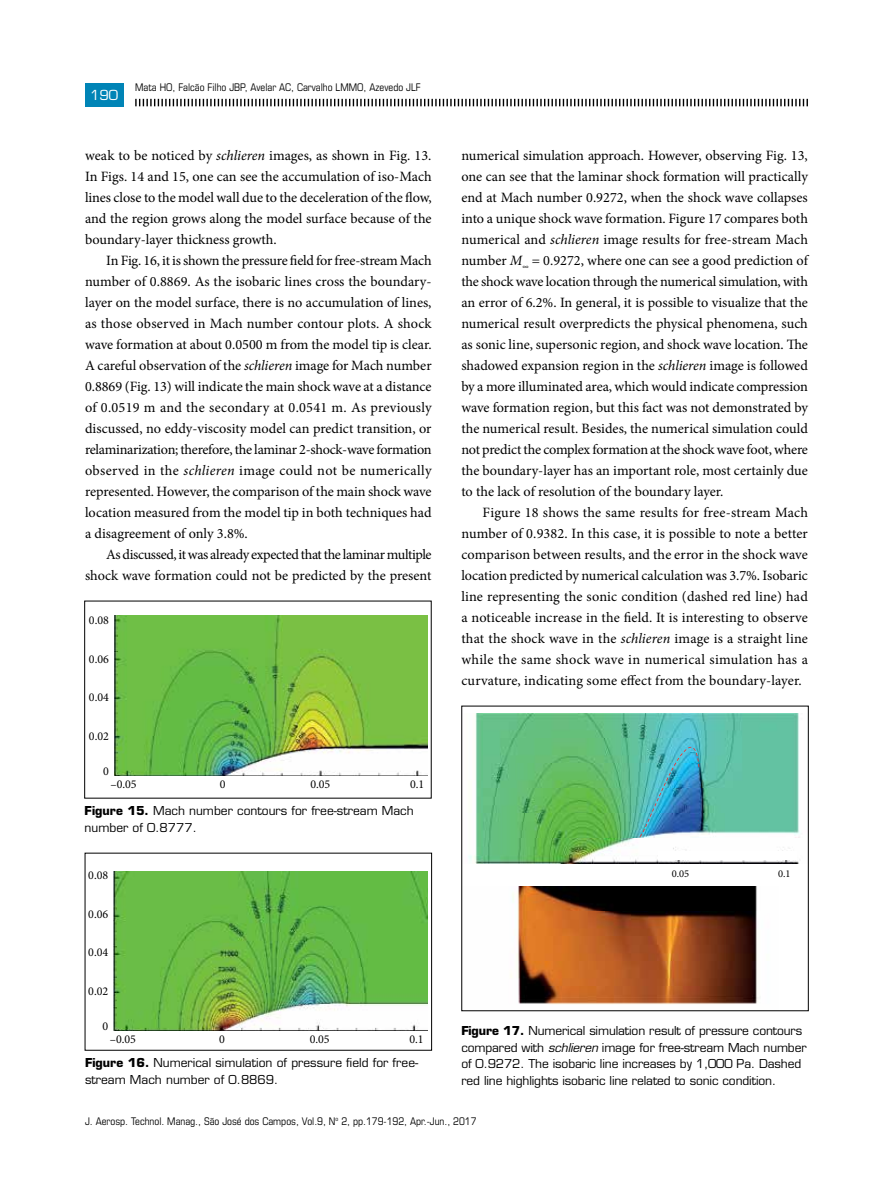
<style>
.page{position:relative;width:893px;height:1191px;background:#fff}
.page>*{position:absolute;margin:0;border:0;box-sizing:border-box;transform-origin:0 0}
.t1{font:14.25px/21px "Minion Pro";letter-spacing:-.005em;color:#000;text-align:justify}
.t2{font:13.5px "Eurostile LT Std";color:#fff}
.t3{font:12px/16.5px "Eurostile LT Std";letter-spacing:-.01em;color:#000}
.t4{font:12px "Minion Pro";color:#000}
.t5{font:condensed 10.5px "Eurostile LT Std";color:#000}
.t6{font:10.5px "Minion Pro";color:#000}
.s1{font-style:italic}
.s2{font-weight:700}
</style>
<div class="page">
<svg style="left:135px;top:99px;width:673px;height:7px"></svg>
<div style="left:85px;top:83px;width:38px;height:23px;background:#0084b6"></div>
<img style="left:113px;top:872px;width:314px;height:159px">
<img style="left:468px;top:713px;width:332px;height:150px">
<img style="left:510px;top:886px;width:248px;height:119px">
<img style="left:640px;top:747px;width:59px;height:90px">
<div style="left:658px;top:851px;width:139px;height:8px;background:#fff"></div>
<img style="left:114px;top:615px;width:313px;height:161px">
<p class="t2" style="left:90px;top:86px;width:29px">190</p>
<p class="t5" style="left:135px;top:81px;width:287px">Mata HO, Falcão Filho JBP, Avelar AC, Carvalho LMMO, Azevedo JLF</p>
<p class="t1" style="left:85px;top:144px;width:348px">weak to be noticed by <span class="s1">schlieren</span> images, as shown in Fig. 13.<br>In Figs. 14 and 15, one can see the accumulation of iso-Mach lines close to the model wall due to the deceleration of the flow, and the region grows along the model surface because of the boundary-layer thickness growth.</p>
<p class="t1" style="left:85px;top:249px;width:348px;text-indent:21px">In Fig. 16, it is shown the pressure field for free-stream Mach number of 0.8869. As the isobaric lines cross the boundary&shy;layer on the model surface, there is no accumulation of lines, as those observed in Mach number contour plots. A shock wave formation at about 0.0500 m from the model tip is clear.<br>A careful observation of the <span class="s1">schlieren</span> image for Mach number 0.8869 (Fig. 13) will indicate the main shock wave at a distance of 0.0519 m and the secondary at 0.0541 m. As previously discussed, no eddy-viscosity model can predict transition, or relaminarization; therefore, the laminar 2-shock-wave formation observed in the <span class="s1">schlieren</span> image could not be numerically represented. However, the comparison of the main shock wave location measured from the model tip in both techniques had a disagreement of only 3.8%.</p>
<p class="t1" style="left:85px;top:544px;width:348px;text-align:right">As discussed, it was already expected that the laminar multiple shock wave formation could not be predicted by the present</p>
<p class="t4" style="left:89px;top:612px;width:22px">0.08</p>
<p class="t4" style="left:89px;top:651px;width:22px">0.06</p>
<p class="t4" style="left:89px;top:689px;width:22px">0.04</p>
<p class="t4" style="left:89px;top:728px;width:22px">0.02</p>
<p class="t4" style="left:103px;top:763px;width:7px">0</p>
<p class="t4" style="left:110px;top:776px;width:28px">–0.05</p>
<p class="t4" style="left:220px;top:776px;width:7px">0</p>
<p class="t4" style="left:310px;top:776px;width:22px">0.05</p>
<p class="t4" style="left:410px;top:776px;width:16px">0.1</p>
<p class="t3" style="left:85px;top:802px;width:331px"><span class="s2">Figure 15.</span> Mach number contours for free-stream Mach number of 0.8777.</p>
<p class="t1" style="left:461px;top:145px;width:348px">numerical simulation approach. However, observing Fig. 13, one can see that the laminar shock formation will practically end at Mach number 0.9272, when the shock wave collapses into a unique shock wave formation. Figure 17 compares both numerical and <span class="s1">schlieren</span> image results for free-stream Mach number <span class="s1">M</span><sub>∞</sub> = 0.9272, where one can see a good prediction of the shock wave location through the numerical simulation, with an error of 6.2%. In general, it is possible to visualize that the numerical result overpredicts the physical phenomena, such as sonic line, supersonic region, and shock wave location. The shadowed expansion region in the <span class="s1">schlieren</span> image is followed by a more illuminated area, which would indicate compression wave formation region, but this fact was not demonstrated by the numerical result. Besides, the numerical simulation could not predict the complex formation at the shock wave foot, where the boundary-layer has an important role, most certainly due to the lack of resolution of the boundary layer.</p>
<p class="t1" style="left:461px;top:502px;width:348px;text-indent:21px">Figure 18 shows the same results for free-stream Mach number of 0.9382. In this case, it is possible to note a better comparison between results, and the error in the shock wave location predicted by numerical calculation was 3.7%. Isobaric line representing the sonic condition (dashed red line) had a noticeable increase in the field. It is interesting to observe that the shock wave in the <span class="s1">schlieren</span> image is a straight line while the same shock wave in numerical simulation has a curvature, indicating some effect from the boundary-layer.</p>
<p class="t4" style="left:88px;top:867px;width:22px">0.08</p>
<p class="t6" style="left:672px;top:866px;width:19px">0.05</p>
<p class="t6" style="left:778px;top:866px;width:14px">0.1</p>
<p class="t4" style="left:88px;top:905px;width:22px">0.06</p>
<p class="t4" style="left:88px;top:944px;width:22px">0.04</p>
<p class="t4" style="left:88px;top:983px;width:22px">0.02</p>
<p class="t4" style="left:103px;top:1018px;width:7px">0</p>
<p class="t4" style="left:110px;top:1031px;width:28px">–0.05</p>
<p class="t4" style="left:219px;top:1031px;width:7px">0</p>
<p class="t4" style="left:310px;top:1031px;width:22px">0.05</p>
<p class="t4" style="left:409px;top:1031px;width:16px">0.1</p>
<p class="t3" style="left:85px;top:1054px;width:335px"><span class="s2">Figure 16.</span> Numerical simulation of pressure field for free&shy;stream Mach number of 0.8869.</p>
<p class="t3" style="left:461px;top:1022px;width:347px"><span class="s2">Figure 17.</span> Numerical simulation result of pressure contours compared with <span class="s1">schlieren</span> image for free-stream Mach number of 0.9272. The isobaric line increases by 1,000 Pa. Dashed red line highlights isobaric line related to sonic condition.</p>
<p class="t5" style="left:85px;top:1114px;width:393px">J. Aerosp. Technol. Manag., São José dos Campos, Vol.9, N<sup>o</sup> 2, pp.179-192, Apr.-Jun., 2017</p>
</div>
